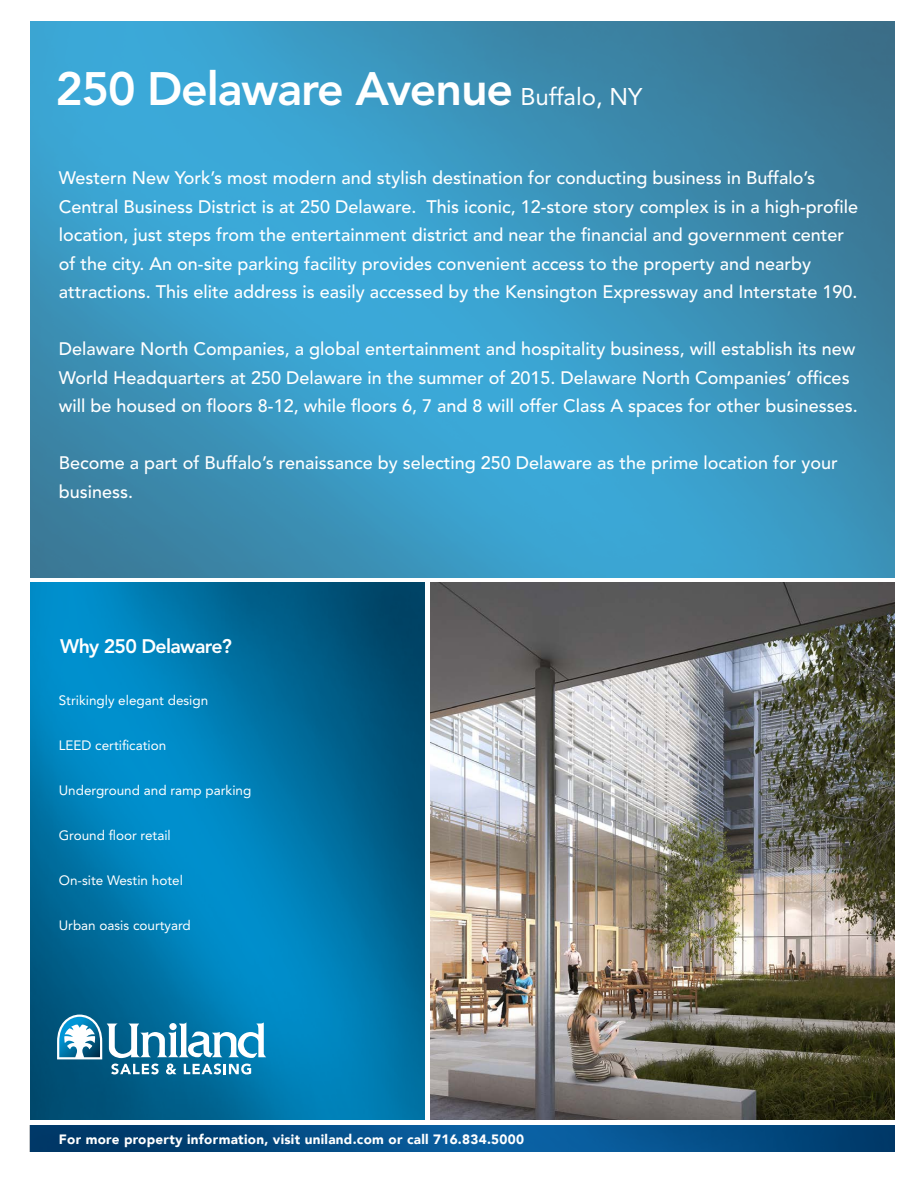
<style>
.page{position:relative;width:918px;height:1188px;background:#fff}
.page>*{position:absolute;margin:0;border:0;box-sizing:border-box;transform-origin:0 0}
.t1{font:800 46.5px "Avenir LT Std";letter-spacing:-.025em;color:#fff}
.t2{font:800 19.5px "Avenir LT Std";letter-spacing:-.035em;color:#fff}
.t3{font:500 18px/28.5px "Avenir LT Std";color:#fff}
.t4{font:13.5px "Avenir LT Std";color:#fff}
.t5{font:900 13.5px "Avenir";letter-spacing:.02em;color:#fff}
.s1{font-weight:400;font-size:24px}
</style>
<div class="page">
<img style="left:30px;top:22px;width:864px;height:555px">
<img style="left:29px;top:1125px;width:865px;height:27px">
<img style="left:30px;top:583px;width:395px;height:537px">
<img style="left:431px;top:583px;width:463px;height:537px">
<svg style="left:57px;top:1015px;width:209px;height:59px"></svg>
<h1 class="t1" style="left:55px;top:61px;width:588px">250 Delaware Avenue <span class="s1">Buffalo, NY</span></h1>
<p class="t3" style="left:59px;top:164px;width:801px">Western New York’s most modern and stylish destination for conducting business in Buffalo’s Central Business District is at 250 Delaware. This iconic, 12-store story complex is in a high-profile location, just steps from the entertainment district and near the financial and government center of the city. An on-site parking facility provides convenient access to the property and nearby attractions. This elite address is easily accessed by the Kensington Expressway and Interstate 190.</p>
<p class="t3" style="left:59px;top:335px;width:800px">Delaware North Companies, a global entertainment and hospitality business, will establish its new<br>World Headquarters at 250 Delaware in the summer of 2015. Delaware North Companies’ offices will be housed on floors 8-12, while floors 6, 7 and 8 will offer Class A spaces for other businesses.</p>
<p class="t3" style="left:59px;top:449px;width:780px">Become a part of Buffalo’s renaissance by selecting 250 Delaware as the prime location for your business.</p>
<p class="t2" style="left:60px;top:635px;width:173px">Why 250 Delaware?</p>
<p class="t4" style="left:59px;top:692px;width:151px">Strikingly elegant design</p>
<p class="t4" style="left:59px;top:737px;width:109px">LEED certification</p>
<p class="t4" style="left:59px;top:782px;width:194px">Underground and ramp parking</p>
<p class="t4" style="left:59px;top:827px;width:114px">Ground floor retail</p>
<p class="t4" style="left:59px;top:872px;width:126px">On-site Westin hotel</p>
<p class="t4" style="left:59px;top:917px;width:134px">Urban oasis courtyard</p>
<p class="t5" style="left:59px;top:1127px;width:467px">For more property information, visit uniland.com or call 716.834.5000</p>
</div>
